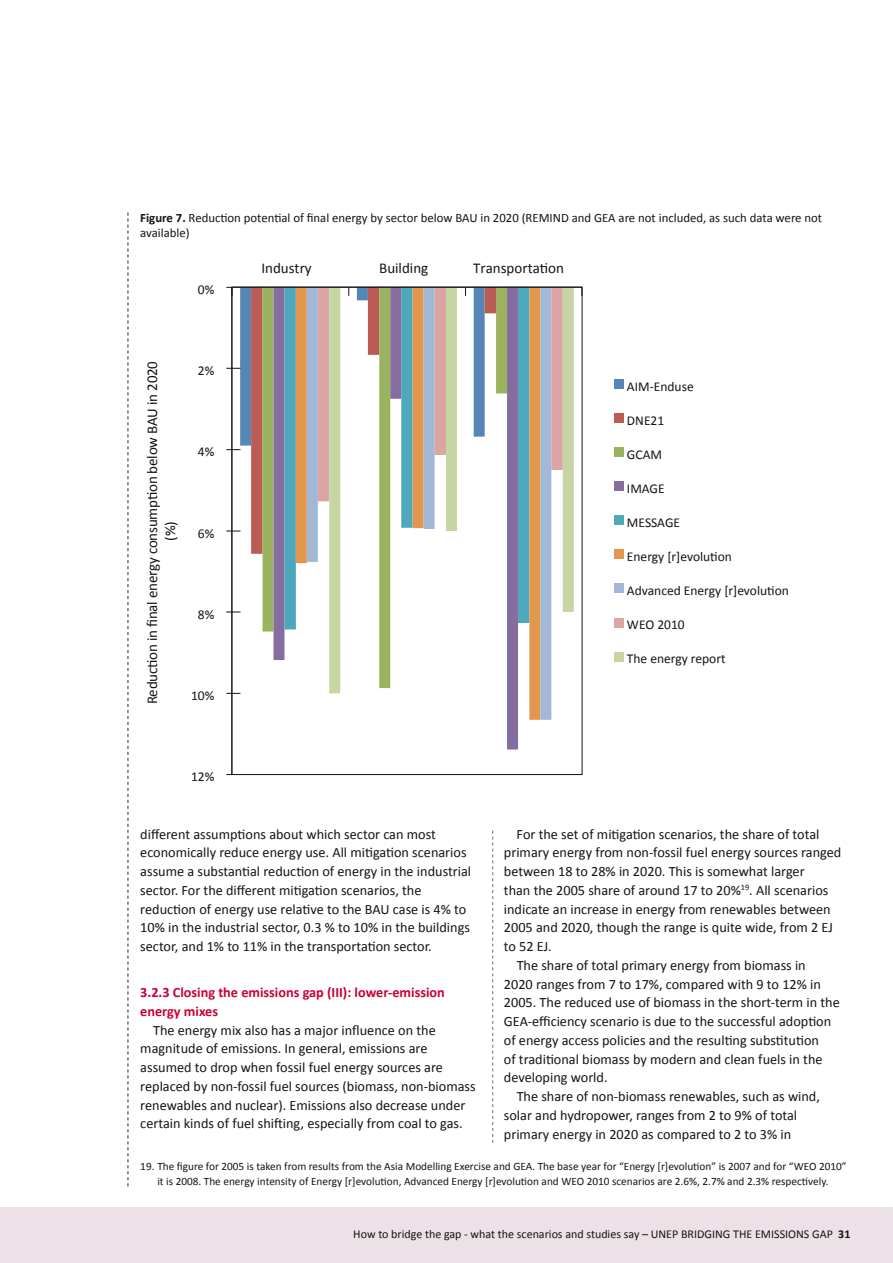
<style>
.page{position:relative;width:893px;height:1263px;background:#fff}
.page>*{position:absolute;margin:0;border:0;box-sizing:border-box;transform-origin:0 0}
.t1{font:15px/18px "Calibri";letter-spacing:-.015em;color:#151412;text-align:center}
.t2{font:14.25px/18.8px "Calibri";color:#151412}
.t3{font:700 14.25px/18.8px "Calibri";color:#ca0037}
.t4{font:13.5px "Calibri";color:#151412}
.t5{font:12.75px/15.3px "Calibri";color:#151412}
.t6{font:12px "Calibri";color:#151412}
.t7{font:11.25px/14.2px "Calibri";color:#151412;text-align:center}
.s1{font-weight:700}
</style>
<div class="page">
<div style="left:0;top:1208px;width:893px;height:55px;background:#ece1e7"></div>
<svg style="left:128px;top:213px;width:1px;height:973px"></svg>
<svg style="left:492px;top:831px;width:1px;height:312px"></svg>
<div style="left:263px;top:450px;width:10px;height:182px;background:#9bb25f"></div>
<svg style="left:273px;top:450px;width:245px;height:299px"></svg>
<svg style="left:284px;top:450px;width:12px;height:179px;background:#55a9bc"></svg>
<svg style="left:296px;top:450px;width:11px;height:270px"></svg>
<svg style="left:307px;top:450px;width:244px;height:270px"></svg>
<svg style="left:329px;top:289px;width:245px;height:404px"></svg>
<svg style="left:226px;top:531px;width:14px;height:1px"></svg>
<svg style="left:226px;top:612px;width:14px;height:1px"></svg>
<svg style="left:226px;top:693px;width:14px;height:1px"></svg>
<svg style="left:226px;top:287px;width:259px;height:163px"></svg>
<div style="left:614px;top:380px;width:9px;height:9px;background:#5586b6"></div>
<div style="left:614px;top:414px;width:9px;height:9px;background:#ba5b54"></div>
<div style="left:614px;top:448px;width:9px;height:9px;background:#9bb25f"></div>
<div style="left:614px;top:482px;width:9px;height:9px;background:#856e9f"></div>
<div style="left:614px;top:516px;width:9px;height:9px;background:#4ea8bc"></div>
<div style="left:614px;top:550px;width:9px;height:9px;background:#e3974d"></div>
<div style="left:614px;top:584px;width:9px;height:9px;background:#a3b8d7"></div>
<div style="left:614px;top:618px;width:9px;height:9px;background:#dba5a3"></div>
<div style="left:614px;top:652px;width:9px;height:9px;background:#c7d5a5"></div>
<p class="t5" style="left:140px;top:210px;width:683px"><span class="s1">Figure 7.</span> Reduction potential of final energy by sector below BAU in 2020 (REMIND and GEA are not included, as such data were not available)</p>
<p class="t4" style="left:198px;top:281px;width:18px">0%</p>
<p class="t1" style="left:142px;top:704px;width:345px;rotate:-90deg">Reduction in final energy consumption below BAU in 2020 (%)</p>
<p class="t4" style="left:198px;top:362px;width:18px">2%</p>
<p class="t4" style="left:198px;top:443px;width:18px">4%</p>
<p class="t4" style="left:198px;top:525px;width:18px">6%</p>
<p class="t4" style="left:198px;top:606px;width:18px">8%</p>
<p class="t4" style="left:191px;top:687px;width:25px">10%</p>
<p class="t4" style="left:191px;top:768px;width:25px">12%</p>
<p class="t1" style="left:261px;top:258px;width:52px">Industry</p>
<p class="t1" style="left:379px;top:258px;width:51px">Building</p>
<p class="t1" style="left:473px;top:258px;width:92px">Transportation</p>
<p class="t4" style="left:627px;top:378px;width:68px">AIM-Enduse</p>
<p class="t4" style="left:627px;top:412px;width:39px">DNE21</p>
<p class="t4" style="left:627px;top:446px;width:37px">GCAM</p>
<p class="t4" style="left:627px;top:480px;width:39px">IMAGE</p>
<p class="t4" style="left:627px;top:514px;width:55px">MESSAGE</p>
<p class="t4" style="left:627px;top:548px;width:107px">Energy [r]evolution</p>
<p class="t4" style="left:627px;top:582px;width:163px">Advanced Energy [r]evolution</p>
<p class="t4" style="left:627px;top:616px;width:59px">WEO 2010</p>
<p class="t4" style="left:627px;top:650px;width:100px">The energy report</p>
<p class="t2" style="left:140px;top:824px;width:332px">different assumptions about which sector can most economically reduce energy use. All mitigation scenarios assume a substantial reduction of energy in the industrial sector. For the different mitigation scenarios, the reduction of energy use relative to the BAU case is 4% to 10% in the industrial sector, 0.3 % to 10% in the buildings sector, and 1% to 11% in the transportation sector.</p>
<p class="t3" style="left:140px;top:982px;width:306px">3.2.3 Closing the emissions gap (III): lower-emission energy mixes</p>
<p class="t2" style="left:140px;top:1020px;width:337px;text-indent:13px">The energy mix also has a major influence on the magnitude of emissions. In general, emissions are assumed to drop when fossil fuel energy sources are replaced by non-fossil fuel sources (biomass, non-biomass renewables and nuclear). Emissions also decrease under certain kinds of fuel shifting, especially from coal to gas.</p>
<p class="t2" style="left:517px;top:824px;width:304px">For the set of mitigation scenarios, the share of total</p>
<p class="t2" style="left:504px;top:842px;width:339px">primary energy from non-fossil fuel energy sources ranged</p>
<p class="t2" style="left:504px;top:861px;width:302px">between 18 to 28% in 2020. This is somewhat larger</p>
<p class="t2" style="left:504px;top:880px;width:326px">than the 2005 share of around 17 to 20%<sup>19</sup>. All scenarios</p>
<p class="t2" style="left:504px;top:899px;width:328px">indicate an increase in energy from renewables between</p>
<p class="t2" style="left:504px;top:917px;width:331px">2005 and 2020, though the range is quite wide, from 2 EJ</p>
<p class="t2" style="left:504px;top:936px;width:49px">to 52 EJ.</p>
<p class="t2" style="left:517px;top:955px;width:291px">The share of total primary energy from biomass in</p>
<p class="t2" style="left:504px;top:974px;width:319px">2020 ranges from 7 to 17%, compared with 9 to 12% in</p>
<p class="t2" style="left:504px;top:992px;width:337px">2005. The reduced use of biomass in the short-term in the</p>
<p class="t2" style="left:504px;top:1011px;width:329px">GEA-efficiency scenario is due to the successful adoption</p>
<p class="t2" style="left:504px;top:1030px;width:317px">of energy access policies and the resulting substitution</p>
<p class="t2" style="left:504px;top:1049px;width:320px">of traditional biomass by modern and clean fuels in the</p>
<p class="t2" style="left:504px;top:1067px;width:105px">developing world.</p>
<p class="t2" style="left:517px;top:1086px;width:305px">The share of non-biomass renewables, such as wind,</p>
<p class="t2" style="left:504px;top:1105px;width:295px">solar and hydropower, ranges from 2 to 9% of total</p>
<p class="t2" style="left:504px;top:1124px;width:289px">primary energy in 2020 as compared to 2 to 3% in</p>
<p class="t7" style="left:140px;top:1159px;width:708px">19. The figure for 2005 is taken from results from the Asia Modelling Exercise and GEA. The base year for “Energy [r]evolution” is 2007 and for “WEO 2010” it is 2008. The energy intensity of Energy [r]evolution, Advanced Energy [r]evolution and WEO 2010 scenarios are 2.6%, 2.7% and 2.3% respectively.</p>
<p class="t6" style="left:353px;top:1226px;width:499px">How to bridge the gap - what the scenarios and studies say – UNEP Bridging the Emissions GaP <span class="s1">31</span></p>
</div>
